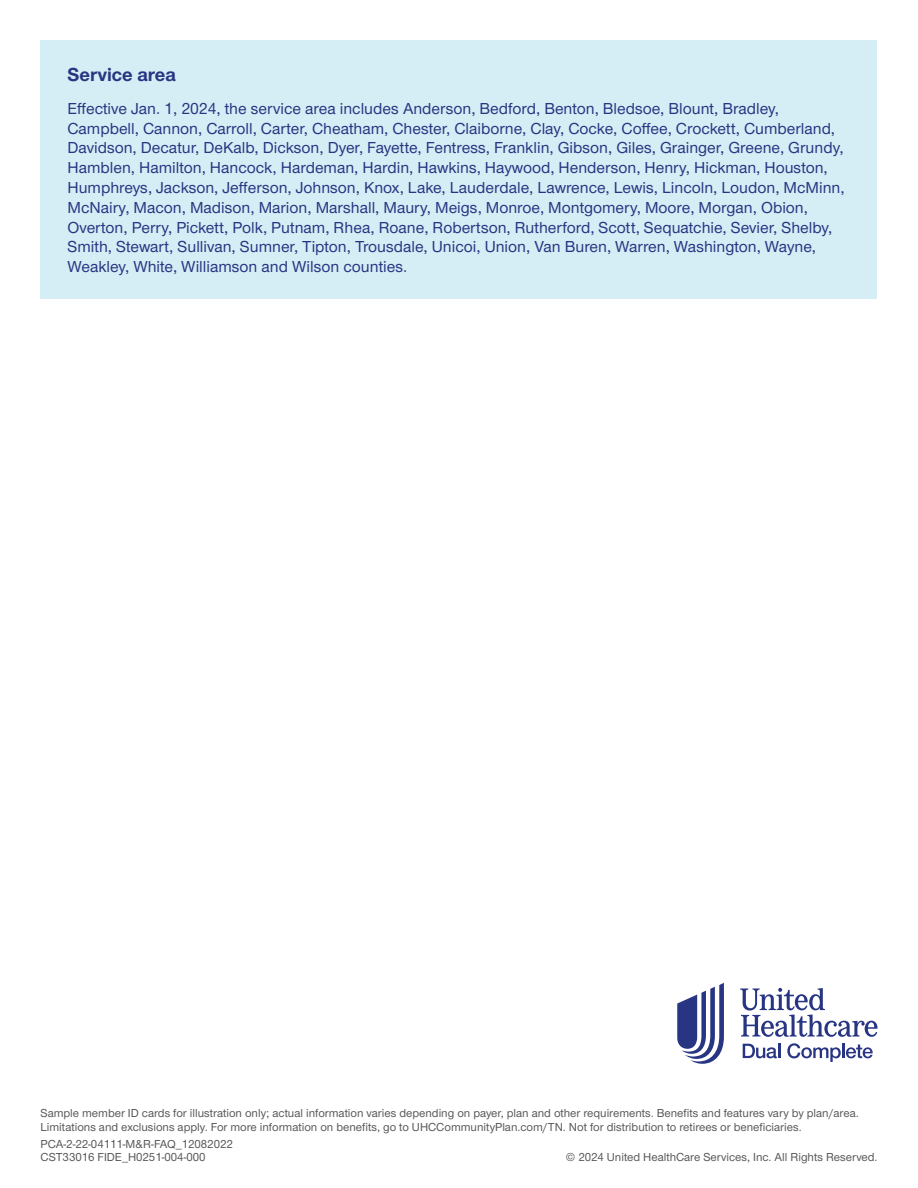
<style>
.page{position:relative;width:918px;height:1188px;background:#fff}
.page>*{position:absolute;margin:0;border:0;box-sizing:border-box;transform-origin:0 0}
.t1{font:700 19.5px "UHC Sans";color:#283582}
.t2{font:500 16.5px/19.8px "UHC Sans";color:#283582}
.t3{font:500 12px/13.5px "UHC Sans";color:#57585a}
</style>
<div class="page">
<svg style="left:677px;top:983px;width:47px;height:81px"></svg>
<svg style="left:740px;top:988px;width:137px;height:49px"></svg>
<svg style="left:743px;top:1044px;width:34px;height:14px"></svg>
<hr style="left:778px;top:1044px;width:3px;height:14px;background:#283582">
<svg style="left:787px;top:1043px;width:86px;height:19px"></svg>
<div style="left:40px;top:40px;width:838px;height:259px;background:#d5eef5"></div>
<p class="t1" style="left:68px;top:61px;width:110px">Service area</p>
<p class="t2" style="left:68px;top:98px;width:779px">Effective Jan. 1, 2024, the service area includes Anderson, Bedford, Benton, Bledsoe, Blount, Bradley, Campbell, Cannon, Carroll, Carter, Cheatham, Chester, Claiborne, Clay, Cocke, Coffee, Crockett, Cumberland, Davidson, Decatur, DeKalb, Dickson, Dyer, Fayette, Fentress, Franklin, Gibson, Giles, Grainger, Greene, Grundy, Hamblen, Hamilton, Hancock, Hardeman, Hardin, Hawkins, Haywood, Henderson, Henry, Hickman, Houston, Humphreys, Jackson, Jefferson, Johnson, Knox, Lake, Lauderdale, Lawrence, Lewis, Lincoln, Loudon, McMinn, McNairy, Macon, Madison, Marion, Marshall, Maury, Meigs, Monroe, Montgomery, Moore, Morgan, Obion, Overton, Perry, Pickett, Polk, Putnam, Rhea, Roane, Robertson, Rutherford, Scott, Sequatchie, Sevier, Shelby, Smith, Stewart, Sullivan, Sumner, Tipton, Trousdale, Unicoi, Union, Van Buren, Warren, Washington, Wayne, Weakley, White, Williamson and Wilson counties.</p>
<p class="t3" style="left:40px;top:1106px;width:820px">Sample member ID cards for illustration only; actual information varies depending on payer, plan and other requirements. Benefits and features vary by plan/area.<br>Limitations and exclusions apply. For more information on benefits, go to UHCCommunityPlan.com/TN. Not for distribution to retirees or beneficiaries.</p>
<p class="t3" style="left:40px;top:1136px;width:194px">PCA-2-22-04111-M&amp;R-FAQ_12082022</p>
<p class="t3" style="left:40px;top:1150px;width:167px">CST33016 FIDE_H0251-004-000</p>
<p class="t3" style="left:566px;top:1150px;width:313px">© 2024 United HealthCare Services, Inc. All Rights Reserved.</p>
</div>
